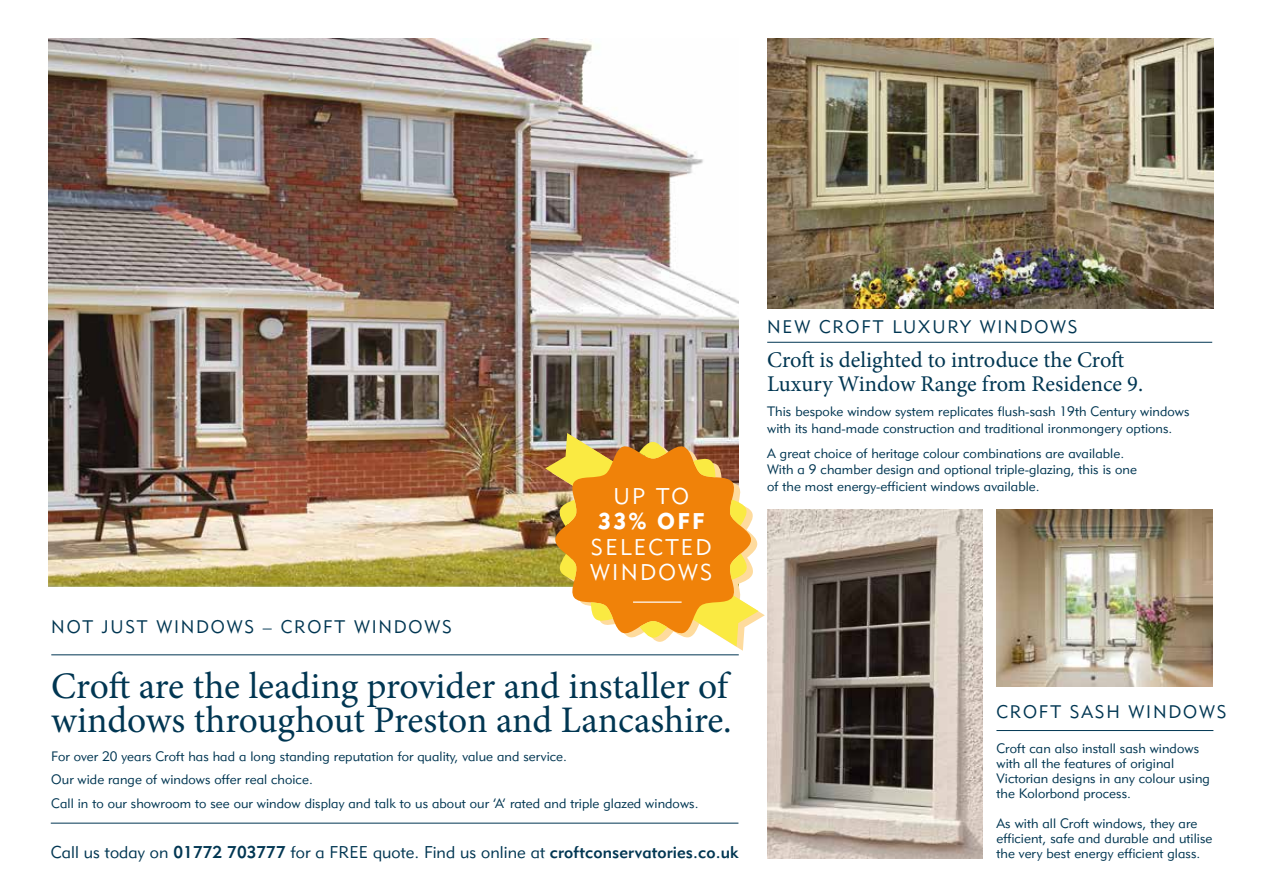
<style>
.page{position:relative;width:1263px;height:893px;background:#fff}
.page>*{position:absolute;margin:0;border:0;box-sizing:border-box;transform-origin:0 0}
.t1{font:37.5px/34.5px "Minion Pro";letter-spacing:-.005em;color:#003652}
.t2{font:22.5px/24px "Minion Pro";color:#003652}
.t3{font:22.5px/25.5px "Geometric 415 BT Lite A";letter-spacing:.1em;color:#fff}
.t4{font:22.5px "Geometric 415 BT Black A";color:#fff}
.t5{font:18px "Geometric 415 BT Lite A";letter-spacing:.1em;color:#003652}
.t6{font:16.8px "Geometric 415 BT Lite A";letter-spacing:.005em;color:#003652}
.t7{font:13.5px/15px "Geometric 415 BT Lite A";letter-spacing:.005em;color:#003652}
.s1{font-family:"Geometric 415 BT Medium A"}
</style>
<div class="page">
<img style="left:767px;top:39px;width:446px;height:270px">
<img style="left:49px;top:39px;width:690px;height:547px">
<img style="left:767px;top:509px;width:216px;height:349px">
<img style="left:996px;top:509px;width:216px;height:178px">
<hr style="left:767px;top:342px;width:445px;height:1px;background:#003652">
<hr style="left:51px;top:823px;width:687px;height:1px;background:#003652">
<hr style="left:996px;top:730px;width:217px;height:1px;background:#003652">
<hr style="left:51px;top:655px;width:688px;height:1px;background:#003652">
<svg style="left:545px;top:433px;width:214px;height:214px"></svg>
<hr style="left:633px;top:601px;width:49px;height:2px;background:#fff">
<h3 class="t5" style="left:51px;top:615px;width:402px">NOT JUST WINDOWS – CROFT WINDOWS</h3>
<h2 class="t3" style="left:613px;top:483px;width:77px">UP TO</h2>
<h2 class="t4" style="left:598px;top:508px;width:108px">33% OFF</h2>
<h2 class="t3" style="left:590px;top:534px;width:124px">SELECTED<br>WINDOWS</h2>
<h1 class="t1" style="left:51px;top:669px;width:682px">Croft are the leading provider and installer of windows throughout Preston and Lancashire.</h1>
<p class="t7" style="left:51px;top:744px;width:649px;line-height:23.5px">For over 20 years Croft has had a long standing reputation for quality, value and service.<br>Our wide range of windows offer real choice.<br>Call in to our showroom to see our window display and talk to us about our ‘A’ rated and triple glazed windows.</p>
<p class="t6" style="left:51px;top:842px;width:689px">Call us today on <span class="s1">01772 703777</span> for a FREE quote. Find us online at <span class="s1">croftconservatories.co.uk</span></p>
<h3 class="t5" style="left:767px;top:315px;width:312px">NEW CROFT LUXURY WINDOWS</h3>
<h2 class="t2" style="left:767px;top:348px;width:377px">Croft is delighted to introduce the Croft<br>Luxury Window Range from Residence 9.</h2>
<p class="t7" style="left:767px;top:403px;width:424px;line-height:16.5px">This bespoke window system replicates flush-sash 19th Century windows with its hand-made construction and traditional ironmongery options.</p>
<p class="t7" style="left:767px;top:445px;width:371px;line-height:16.5px">A great choice of heritage colour combinations are available.<br>With a 9 chamber design and optional triple-glazing, this is one of the most energy-efficient windows available.</p>
<h3 class="t5" style="left:996px;top:701px;width:231px">CROFT SASH WINDOWS</h3>
<p class="t7" style="left:996px;top:740px;width:215px">Croft can also install sash windows with all the features of original<br>Victorian designs in any colour using the Kolorbond process.</p>
<p class="t7" style="left:996px;top:815px;width:217px">As with all Croft windows, they are efficient, safe and durable and utilise the very best energy efficient glass.</p>
</div>
